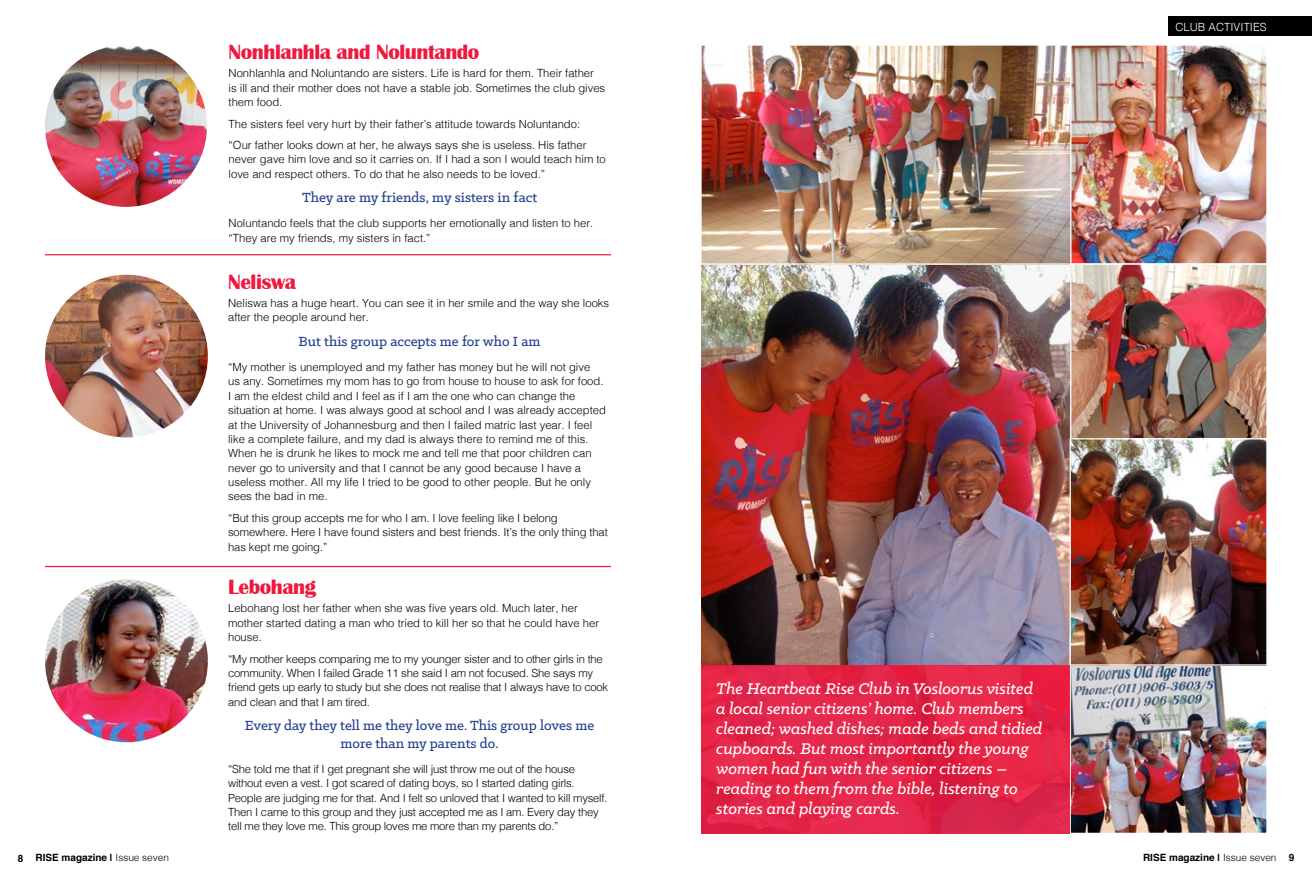
<style>
.page{position:relative;width:1312px;height:879px;background:#fff}
.page>*{position:absolute;margin:0;border:0;box-sizing:border-box;transform-origin:0 0}
.t1{font:700 21.25px "Britannic";letter-spacing:-.02em;color:#ed193f}
.t2{font:italic 500 17.5px/20px "Klinic Slab";color:#fff}
.t3{font:500 15px/17.5px "Klinic Slab";color:#25408f;text-align:center}
.t4{font:300 11.25px/14.4px "Helvetica";color:#000}
.t5{font:300 11.25px/14.4px "Helvetica";letter-spacing:-.02em;color:#000}
.t6{font:300 11.25px "Helvetica";color:#fff}
.t7{font:700 10px "Helvetica";color:#000}
.s1{font-weight:300}
</style>
<div class="page">
<img style="left:701px;top:265px;width:368px;height:400px">
<img style="left:702px;top:46px;width:563px;height:217px">
<img style="left:1071px;top:665px;width:194px;height:167px">
<div style="left:1069px;top:636px;width:198px;height:198px;border:1px solid #fff"></div>
<div style="left:700px;top:44px;width:371px;height:221px;border:1px solid #fff"></div>
<div style="left:701px;top:665px;width:368px;height:169px;background:linear-gradient(to bottom,#e72548,#e02548)"></div>
<img style="left:1071px;top:265px;width:194px;height:398px">
<div style="left:1069px;top:263px;width:198px;height:176px;border:1px solid #fff"></div>
<div style="left:1069px;top:438px;width:198px;height:227px;border:1px solid #fff"></div>
<img style="left:45px;top:275px;width:163px;height:162px;border-radius:81px">
<img style="left:45px;top:579px;width:163px;height:163px;border-radius:81px">
<img style="left:45px;top:45px;width:162px;height:162px;border-radius:81px">
<hr style="left:45px;top:254px;width:566px;height:1px;background:#ed193f">
<hr style="left:45px;top:566px;width:566px;height:1px;background:#ed193f">
<div style="left:1168px;top:17px;width:143px;height:19px;background:#000"></div>
<h1 class="t1" style="left:228px;top:40px;width:252px">Nonhlanhla and Noluntando</h1>
<p class="t4" style="left:228px;top:65px;width:378px">Nonhlanhla and Noluntando are sisters. Life is hard for them. Their father<br>is ill and their mother does not have a stable job. Sometimes the club gives them food.</p>
<p class="t4" style="left:228px;top:112px;width:359px;line-height:21.5px">The sisters feel very hurt by their father’s attitude towards Noluntando: “Our father looks down at her, he always says she is useless. His father</p>
<p class="t4" style="left:228px;top:151px;width:379px">never gave him love and so it carries on. If I had a son I would teach him to love and respect others. To do that he also needs to be loved.”</p>
<h3 class="t3" style="left:302px;top:189px;width:236px">They are my friends, my sisters in fact</h3>
<p class="t4" style="left:228px;top:215px;width:366px">Noluntando feels that the club supports her emotionally and listen to her. “They are my friends, my sisters in fact.”</p>
<h1 class="t1" style="left:228px;top:270px;width:69px">Neliswa</h1>
<p class="t4" style="left:228px;top:295px;width:382px">Neliswa has a huge heart. You can see it in her smile and the way she looks after the people around her.</p>
<h3 class="t3" style="left:298px;top:332px;width:243px">But this group accepts me for who I am</h3>
<p class="t4" style="left:228px;top:359px;width:379px">“My mother is unemployed and my father has money but he will not give<br>us any. Sometimes my mom has to go from house to house to ask for food.<br>I am the eldest child and I feel as if I am the one who can change the situation at home. I was always good at school and I was already accepted at the University of Johannesburg and then I failed matric last year. I feel like a complete failure, and my dad is always there to remind me of this.<br>When he is drunk he likes to mock me and tell me that poor children can never go to university and that I cannot be any good because I have a useless mother. All my life I tried to be good to other people. But he only sees the bad in me.</p>
<p class="t4" style="left:228px;top:510px;width:381px">“But this group accepts me for who I am. I love feeling like I belong somewhere. Here I have found sisters and best friends. It’s the only thing that has kept me going.”</p>
<h1 class="t1" style="left:228px;top:575px;width:89px">Lebohang</h1>
<p class="t4" style="left:228px;top:600px;width:372px">Lebohang lost her father when she was five years old. Much later, her mother started dating a man who tried to kill her so that he could have her house.</p>
<p class="t5" style="left:228px;top:650px;width:381px">“My mother keeps comparing me to my younger sister and to other girls in the community. When I failed Grade 11 she said I am not focused. She says my friend gets up early to study but she does not realise that I always have to cook and clean and that I am tired.</p>
<h3 class="t3" style="left:245px;top:716px;width:351px">Every day they tell me they love me. This group loves me more than my parents do.</h3>
<p class="t5" style="left:228px;top:761px;width:381px">“She told me that if I get pregnant she will just throw me out of the house without even a vest. I got scared of dating boys, so I started dating girls.<br>People are judging me for that. And I felt so unloved that I wanted to kill myself.<br>Then I came to this group and they just accepted me as I am. Every day they tell me they love me. This group loves me more than my parents do.”</p>
<p class="t2" style="left:716px;top:678px;width:327px">The Heartbeat Rise Club in Vosloorus visited a local senior citizens’ home. Club members cleaned; washed dishes; made beds and tidied cupboards. But most importantly the young women had fun with the senior citizens – reading to them from the bible, listening to stories and playing cards.</p>
<p class="t6" style="left:1175px;top:17px;width:16px">Club</p>
<p class="t6" style="left:1208px;top:17px;width:7px">activiti</p>
<p class="t6" style="left:1252px;top:17px;width:14px">es</p>
<p class="t7" style="left:18px;top:849px;width:153px">8 RISE magazine | <span class="s1">Issue seven</span></p>
<p class="t7" style="left:1142px;top:849px;width:153px">RISE magazine | <span class="s1">Issue seven</span> 9</p>
</div>
